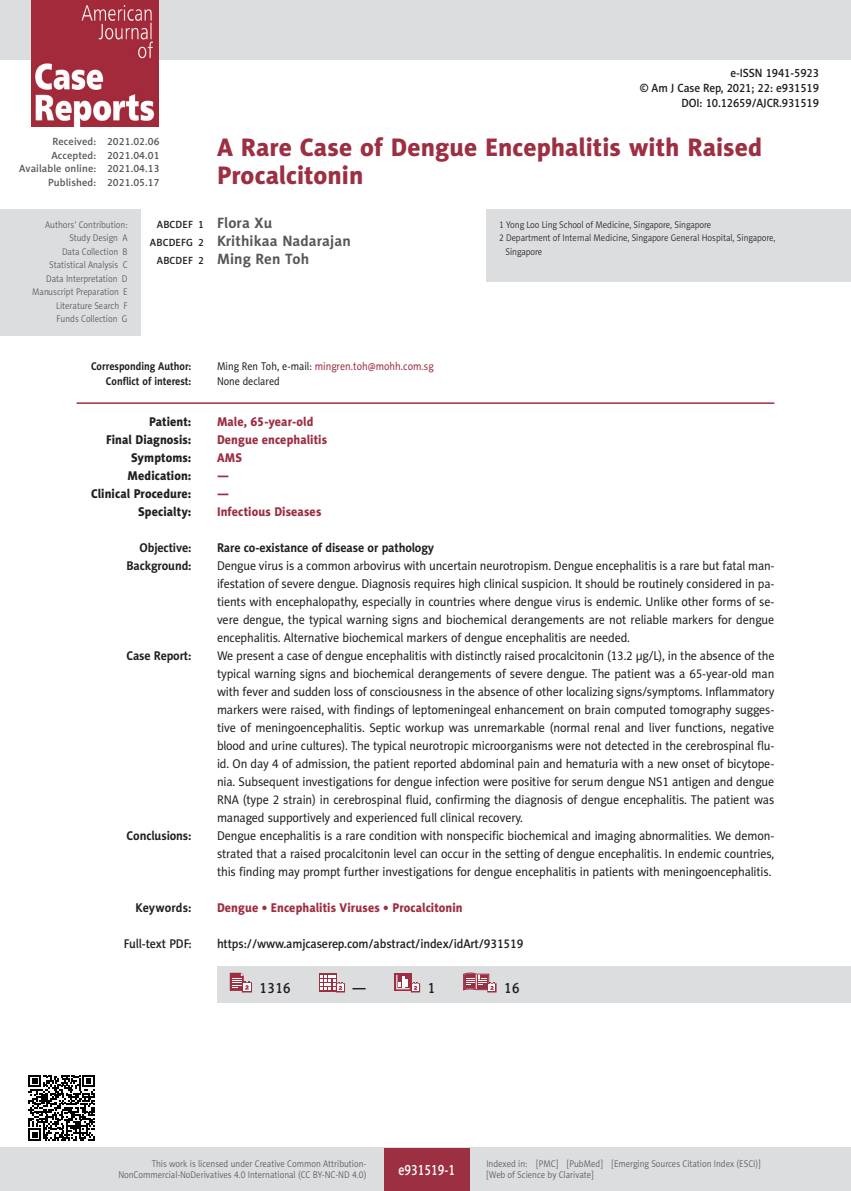
<style>
.page{position:relative;width:851px;height:1191px;background:#fff}
.page>*{position:absolute;margin:0;border:0;box-sizing:border-box;transform-origin:0 0}
.AJCR_Tytul{font:25.5px/28.5px "Naomi Sans EFN Heavy";color:#9d2f42}
.AJCR_Autorzy{font:700 15px "Naomi Sans EFN";letter-spacing:.01em;color:#57585a}
.AJCR_e-PAGINA{font:15px "Naomi Sans EFN Medium";color:#fff;scale:.8 1}
.AJCR_dane{font:15px "Naomi Sans EFN Medium";letter-spacing:.03em;color:#231f20;scale:.9 1}
.AJCR_Summary_body{font:12.75px/18px "Naomi Sans EFN";letter-spacing:-.01em;color:#231f20;text-align:justify;scale:.95 1}
.AJCR_keywords{font:12.75px "Naomi Sans EFN Heavy";letter-spacing:.005em;color:#9d2f42;scale:.95 1}
.AJCR_Summary_body-2{font:700 12.75px "Naomi Sans EFN";letter-spacing:-.01em;color:#231f20;scale:.95 1}
.AJCR_keywords-2{font:12.75px "Naomi Sans EFN Heavy";letter-spacing:.005em;color:#231f20;scale:.95 1}
.AJCR_full_text_pdf{font:12.75px "Naomi Sans EFN Medium";letter-spacing:-.01em;color:#231f20;scale:.95 1}
.AJCR_keywords-3{font:700 12.75px "Naomi Sans EFN";letter-spacing:.005em;color:#231f20;scale:.95 1}
.AJCR_full_text_pdf-2{font:12px "Naomi Sans EFN Medium";letter-spacing:-.01em;color:#231f20;scale:.95 1}
.AJCR_Adres{font:11.25px "Naomi Sans EFN";color:#9d2f42;scale:.9 1}
.AJCR_Adres-2{font:700 11.25px "Naomi Sans EFN";color:#231f20;scale:.9 1}
.AJCR_Adres-3{font:11.25px "Naomi Sans EFN";color:#231f20;scale:.9 1}
.t1{font:10.5px "Naomi Sans EFN Medium";letter-spacing:.01em;color:#57585a}
.AJCR_Autorzy-2{font:10.5px "Naomi Sans EFN Medium";letter-spacing:.01em;color:#231f20}
.t2{font:9.75px/11.2px "Naomi Sans EFN Light";color:#57585a;scale:.9 1}
.AJCR_Afiliacja{font:9.75px/13.5px "Naomi Sans EFN Light";color:#231f20;scale:.9 1}
.s1{font-family:"Naomi Sans EFN";font-weight:700;font-size:15px;color:#57585a}
.s2{font-family:"Naomi Sans EFN Medium";font-weight:400;font-size:10.5px;color:#231f20}
.s3{color:#231f20}
</style>
<div class="page">
<div style="left:217px;top:966px;width:633px;height:36px;background:#dcdddf"></div>
<svg style="left:230px;top:972px;width:22px;height:20px"></svg>
<div style="left:319px;top:973px;width:17px;height:18px;background:#9d2f42"></div>
<svg style="left:320px;top:974px;width:25px;height:18px"></svg>
<div style="left:394px;top:973px;width:18px;height:18px;background:#9d2f42"></div>
<svg style="left:396px;top:975px;width:24px;height:17px"></svg>
<svg style="left:463px;top:972px;width:33px;height:20px"></svg>
<hr style="left:77px;top:402px;width:697px;height:2px;background:#9d2f42">
<div style="left:0;top:210px;width:140px;height:126px;background:#dcdddf"></div>
<div style="left:486px;top:210px;width:364px;height:72px;background:#dcdddf"></div>
<svg style="left:28px;top:1075px;width:67px;height:66px"></svg>
<div style="left:0;top:0;width:850px;height:60px;background:#dcdddf"></div>
<img style="left:32px;top:0;width:127px;height:127px">
<div style="left:0;top:1148px;width:850px;height:43px;background:#dcdddf"></div>
<div style="left:384px;top:1147px;width:85px;height:43px;background:#9d2f42"></div>
<p class="AJCR_full_text_pdf-2" style="left:730px;top:66px;width:95px">e-ISSN 1941-5923</p>
<p class="AJCR_full_text_pdf-2" style="left:639px;top:81px;width:190px">© Am J Case Rep, 2021; 22: e931519</p>
<p class="AJCR_full_text_pdf-2" style="left:681px;top:96px;width:146px">DOI: 10.12659/AJCR.931519</p>
<p class="AJCR_Tytul" style="left:217px;top:132px;width:546px">A Rare Case of Dengue Encephalitis with Raised<br>Procalcitonin</p>
<p class="AJCR_Autorzy-2" style="left:157px;top:218px;width:117px">ABCDEF 1 <span class="s1">Flora Xu</span></p>
<p class="AJCR_Autorzy" style="left:150px;top:232px;width:202px"><span class="s2">ABCDEFG 2</span> Krithikaa Nadarajan</p>
<p class="AJCR_Autorzy" style="left:157px;top:250px;width:154px"><span class="s2">ABCDEF 2</span> Ming Ren Toh</p>
<p class="t1" style="left:52px;top:136px;width:109px">Received: 2021.02.06</p>
<p class="t1" style="left:51px;top:149px;width:110px">Accepted: 2021.04.01</p>
<p class="t1" style="left:19px;top:163px;width:142px">Available online: 2021.04.13</p>
<p class="t1" style="left:48px;top:176px;width:113px">Published: 2021.05.17</p>
<p class="t2" style="left:45px;top:219px;width:93px">Authors’ Contribution:</p>
<p class="t2" style="left:69px;top:232px;width:66px">Study Design A</p>
<p class="t2" style="left:62px;top:246px;width:74px">Data Collection B</p>
<p class="t2" style="left:49px;top:259px;width:89px">Statistical Analysis C</p>
<p class="t2" style="left:46px;top:273px;width:92px">Data Interpretation D</p>
<p class="t2" style="left:32px;top:286px;width:107px">Manuscript Preparation E</p>
<p class="t2" style="left:56px;top:300px;width:81px">Literature Search F</p>
<p class="t2" style="left:57px;top:313px;width:80px">Funds Collection G</p>
<p class="AJCR_Afiliacja" style="left:499px;top:218px;width:237px">1 Yong Loo Ling School of Medicine, Singapore, Singapore</p>
<p class="AJCR_Afiliacja" style="left:505px;top:231px;width:301px;text-indent:-6px">2 Department of Internal Medicine, Singapore General Hospital, Singapore,<br>Singapore</p>
<p class="AJCR_Adres-2" style="left:91px;top:359px;width:113px">Corresponding Author:</p>
<p class="AJCR_Adres" style="left:217px;top:359px;width:242px"><span class="s3">Ming Ren Toh, e-mail:</span> mingren.toh@mohh.com.sg</p>
<p class="AJCR_Adres-2" style="left:106px;top:375px;width:97px">Conflict of interest:</p>
<p class="AJCR_Adres-3" style="left:217px;top:375px;width:71px">None declared</p>
<p class="AJCR_keywords-2" style="left:149px;top:414px;width:46px">Patient:</p>
<p class="AJCR_keywords" style="left:217px;top:414px;width:103px">Male, 65-year-old</p>
<p class="AJCR_keywords-2" style="left:106px;top:432px;width:91px">Final Diagnosis:</p>
<p class="AJCR_keywords" style="left:217px;top:432px;width:117px">Dengue encephalitis</p>
<p class="AJCR_keywords-2" style="left:131px;top:450px;width:65px">Symptoms:</p>
<p class="AJCR_keywords" style="left:217px;top:450px;width:28px">AMS</p>
<p class="AJCR_keywords-2" style="left:128px;top:468px;width:69px">Medication:</p>
<p class="AJCR_keywords" style="left:217px;top:468px;width:14px">—</p>
<p class="AJCR_keywords-2" style="left:91px;top:486px;width:107px">Clinical Procedure:</p>
<p class="AJCR_keywords" style="left:217px;top:486px;width:14px">—</p>
<p class="AJCR_keywords-2" style="left:138px;top:504px;width:58px">Specialty:</p>
<p class="AJCR_keywords" style="left:217px;top:504px;width:111px">Infectious Diseases</p>
<p class="AJCR_Summary_body-2" style="left:139px;top:540px;width:56px">Objective:</p>
<p class="AJCR_Summary_body-2" style="left:217px;top:540px;width:230px">Rare co-existance of disease or pathology</p>
<p class="AJCR_Summary_body-2" style="left:126px;top:558px;width:70px">Background:</p>
<p class="AJCR_Summary_body" style="left:217px;top:557px;width:588px">Dengue virus is a common arbovirus with uncertain neurotropism. Dengue encephalitis is a rare but fatal man&shy;ifestation of severe dengue. Diagnosis requires high clinical suspicion. It should be routinely considered in pa&shy;tients with encephalopathy, especially in countries where dengue virus is endemic. Unlike other forms of se&shy;vere dengue, the typical warning signs and biochemical derangements are not reliable markers for dengue encephalitis. Alternative biochemical markers of dengue encephalitis are needed.</p>
<p class="AJCR_Summary_body-2" style="left:126px;top:648px;width:70px">Case Report:</p>
<p class="AJCR_Summary_body" style="left:217px;top:647px;width:588px">We present a case of dengue encephalitis with distinctly raised procalcitonin (13.2 μg/L), in the absence of the typical warning signs and biochemical derangements of severe dengue. The patient was a 65-year-old man with fever and sudden loss of consciousness in the absence of other localizing signs/symptoms. Inflammatory markers were raised, with findings of leptomeningeal enhancement on brain computed tomography sugges&shy;tive of meningoencephalitis. Septic workup was unremarkable (normal renal and liver functions, negative blood and urine cultures). The typical neurotropic microorganisms were not detected in the cerebrospinal flu&shy;id. On day 4 of admission, the patient reported abdominal pain and hematuria with a new onset of bicytope&shy;nia. Subsequent investigations for dengue infection were positive for serum dengue NS1 antigen and dengue RNA (type 2 strain) in cerebrospinal fluid, confirming the diagnosis of dengue encephalitis. The patient was managed supportively and experienced full clinical recovery.</p>
<p class="AJCR_Summary_body-2" style="left:127px;top:828px;width:70px">Conclusions:</p>
<p class="AJCR_Summary_body" style="left:217px;top:827px;width:588px">Dengue encephalitis is a rare condition with nonspecific biochemical and imaging abnormalities. We demon&shy;strated that a raised procalcitonin level can occur in the setting of dengue encephalitis. In endemic countries, this finding may prompt further investigations for dengue encephalitis in patients with meningoencephalitis.</p>
<p class="AJCR_keywords-3" style="left:135px;top:900px;width:60px">Keywords:</p>
<p class="AJCR_keywords" style="left:217px;top:900px;width:260px">Dengue • Encephalitis Viruses • Procalcitonin</p>
<p class="AJCR_full_text_pdf" style="left:124px;top:936px;width:73px">Full-text PDF:</p>
<p class="AJCR_full_text_pdf" style="left:217px;top:936px;width:324px">https://www.amjcaserep.com/abstract/index/idArt/931519</p>
<p class="AJCR_dane" style="left:259px;top:978px;width:36px">1316</p>
<p class="AJCR_dane" style="left:352px;top:978px;width:16px">—</p>
<p class="AJCR_dane" style="left:427px;top:978px;width:10px">1</p>
<p class="AJCR_dane" style="left:504px;top:978px;width:19px">16</p>
<p class="t2" style="left:118px;top:1158px;width:277px;text-align:right">This work is licensed under Creative Common Attribution-<br>NonCommercial-NoDerivatives 4.0 International (CC BY-NC-ND 4.0)</p>
<p class="AJCR_e-PAGINA" style="left:398px;top:1160px;width:72px">e931519-1</p>
<p class="t2" style="left:486px;top:1158px;width:306px">Indexed in: [PMC] [PubMed] [Emerging Sources Citation Index (ESCI)] [Web of Science by Clarivate]</p>
</div>
